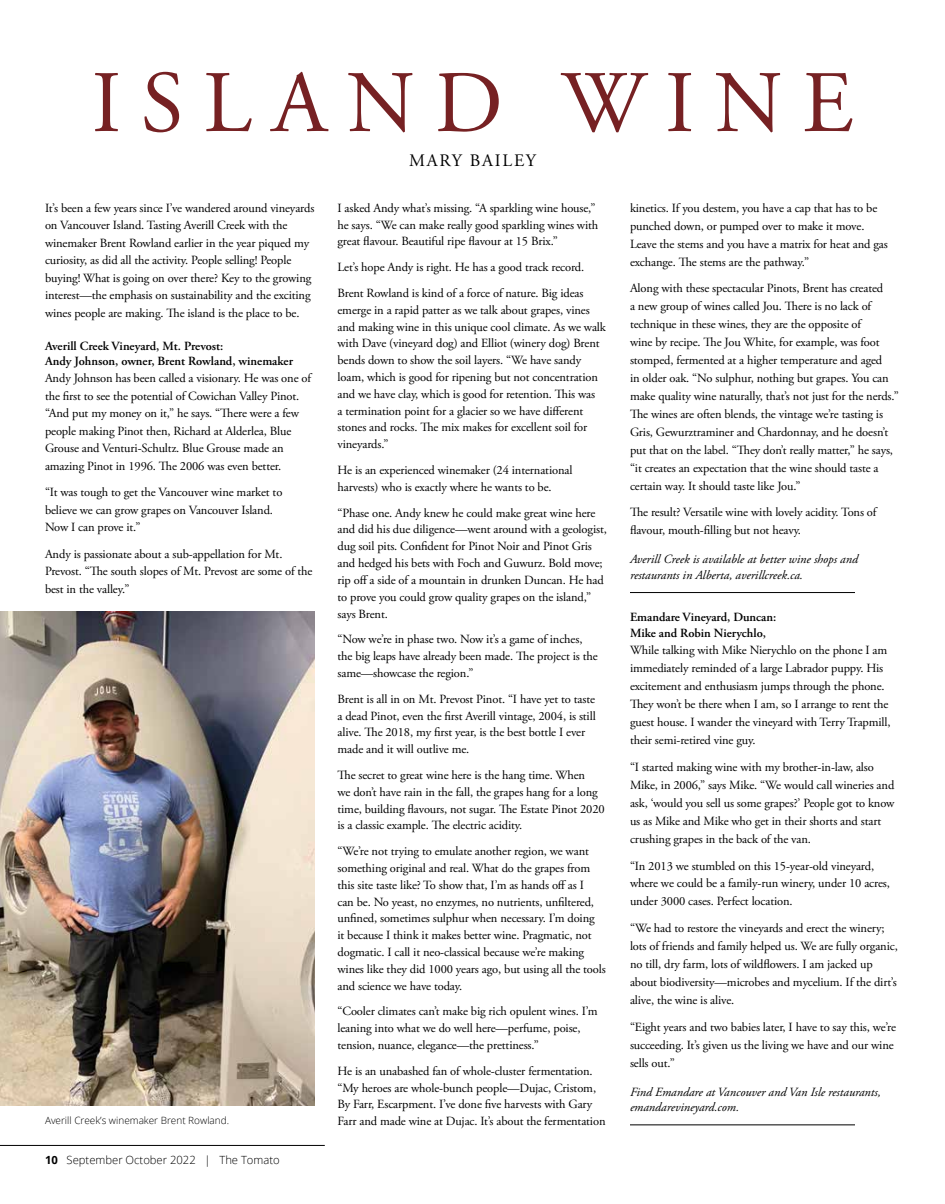
<style>
.page{position:relative;width:945px;height:1204px;background:#fff}
.page>*{position:absolute;margin:0;border:0;box-sizing:border-box;transform-origin:0 0}
.t1{font:87.5px "Adobe Garamond Pro";letter-spacing:.225em;color:#762123}
.t2{font:17.5px "Adobe Garamond Pro";letter-spacing:.105em;color:#000}
.t3{font:12.5px/16.8px "Adobe Garamond Pro";letter-spacing:-.01em;color:#000}
.t4{font:italic 12.5px/15.4px "Adobe Garamond Pro";color:#000}
.t5{font:600 12.5px/15px "Adobe Garamond Pro";color:#000}
.t6{font:300 11.25px "Open Sans";color:#000}
.t7{font:300 10px "Open Sans";color:#000}
.s1{font-weight:700}
</style>
<div class="page">
<hr style="left:0;top:1145px;width:325px;height:1px;background:#000">
<hr style="left:630px;top:592px;width:225px;height:1px;background:#000">
<hr style="left:630px;top:1124px;width:225px;height:1px;background:#000">
<img style="left:0;top:611px;width:315px;height:494px">
<h1 class="t1" style="left:92px;top:51px;width:763px">ISLAND WINE</h1>
<h2 class="t2" style="left:409px;top:150px;width:128px">MARY BAILEY</h2>
<p class="t3" style="left:45px;top:200px;width:271px;line-height:17.5px">It’s been a few years since I’ve wandered around vineyards on Vancouver Island. Tasting Averill Creek with the winemaker Brent Rowland earlier in the year piqued my curiosity, as did all the activity. People selling! People buying! What is going on over there? Key to the growing interest—the emphasis on sustainability and the exciting wines people are making. The island is the place to be.</p>
<p class="t5" style="left:45px;top:338px;width:250px">Averill Creek Vineyard, Mt. Prevost:<br>Andy Johnson, owner, Brent Rowland, winemaker</p>
<p class="t3" style="left:45px;top:370px;width:268px;line-height:17.5px">Andy Johnson has been called a visionary. He was one of the first to see the potential of Cowichan Valley Pinot. “And put my money on it,” he says. “There were a few people making Pinot then, Richard at Alderlea, Blue Grouse and Venturi-Schultz. Blue Grouse made an amazing Pinot in 1996. The 2006 was even better.</p>
<p class="t3" style="left:45px;top:484px;width:239px;line-height:17.5px">“It was tough to get the Vancouver wine market to believe we can grow grapes on Vancouver Island.<br>Now I can prove it.”</p>
<p class="t3" style="left:45px;top:546px;width:269px;line-height:17.5px">Andy is passionate about a sub-appellation for Mt.<br>Prevost. “The south slopes of Mt. Prevost are some of the best in the valley.”</p>
<p class="t7" style="left:45px;top:1113px;width:186px">Averill Creek’s winemaker Brent Rowland.</p>
<p class="t6" style="left:45px;top:1152px;width:236px"><span class="s1">10</span> September October 2022 | The Tomato</p>
<p class="t3" style="left:338px;top:200px;width:262px">I asked Andy what’s missing. “A sparkling wine house,” he says. “We can make really good sparkling wines with great flavour. Beautiful ripe flavour at 15 Brix.”</p>
<p class="t3" style="left:338px;top:255px;width:248px;line-height:25.8px">Let’s hope Andy is right. He has a good track record.<br>Brent Rowland is kind of a force of nature. Big ideas</p>
<p class="t3" style="left:338px;top:302px;width:270px">emerge in a rapid patter as we talk about grapes, vines and making wine in this unique cool climate. As we walk with Dave (vineyard dog) and Elliot (winery dog) Brent bends down to show the soil layers. “We have sandy loam, which is good for ripening but not concentration and we have clay, which is good for retention. This was<br>a termination point for a glacier so we have different stones and rocks. The mix makes for excellent soil for vineyards.”</p>
<p class="t3" style="left:338px;top:462px;width:236px">He is an experienced winemaker (24 international harvests) who is exactly where he wants to be.</p>
<p class="t3" style="left:338px;top:505px;width:271px">“Phase one. Andy knew he could make great wine here and did his due diligence—went around with a geologist, dug soil pits. Confident for Pinot Noir and Pinot Gris and hedged his bets with Foch and Guwurz. Bold move; rip off a side of a mountain in drunken Duncan. He had to prove you could grow quality grapes on the island,” says Brent.</p>
<p class="t3" style="left:338px;top:631px;width:262px">“Now we’re in phase two. Now it’s a game of inches, the big leaps have already been made. The project is the same—showcase the region.”</p>
<p class="t3" style="left:338px;top:691px;width:260px">Brent is all in on Mt. Prevost Pinot. “I have yet to taste a dead Pinot, even the first Averill vintage, 2004, is still alive. The 2018, my first year, is the best bottle I ever made and it will outlive me.</p>
<p class="t3" style="left:338px;top:767px;width:269px">The secret to great wine here is the hang time. When<br>we don’t have rain in the fall, the grapes hang for a long time, building flavours, not sugar. The Estate Pinot 2020 is a classic example. The electric acidity.</p>
<p class="t3" style="left:338px;top:843px;width:270px">“We’re not trying to emulate another region, we want something original and real. What do the grapes from this site taste like? To show that, I’m as hands off as I<br>can be. No yeast, no enzymes, no nutrients, unfiltered, unfined, sometimes sulphur when necessary. I’m doing<br>it because I think it makes better wine. Pragmatic, not dogmatic. I call it neo-classical because we’re making wines like they did 1000 years ago, but using all the tools and science we have today.</p>
<p class="t3" style="left:338px;top:1003px;width:262px">“Cooler climates can’t make big rich opulent wines. I’m leaning into what we do well here—perfume, poise, tension, nuance, elegance—the prettiness.”</p>
<p class="t3" style="left:338px;top:1063px;width:270px">He is an unabashed fan of whole-cluster fermentation. “My heroes are whole-bunch people—Dujac, Cristom, By Farr, Escarpment. I’ve done five harvests with Gary Farr and made wine at Dujac. It’s about the fermentation</p>
<p class="t3" style="left:630px;top:199px;width:259px;line-height:17.9px">kinetics. If you destem, you have a cap that has to be punched down, or pumped over to make it move.<br>Leave the stems and you have a matrix for heat and gas exchange. The stems are the pathway.”</p>
<p class="t3" style="left:630px;top:280px;width:270px;line-height:17.9px">Along with these spectacular Pinots, Brent has created<br>a new group of wines called Jou. There is no lack of technique in these wines, they are the opposite of<br>wine by recipe. The Jou White, for example, was foot stomped, fermented at a higher temperature and aged<br>in older oak. “No sulphur, nothing but grapes. You can make quality wine naturally, that’s not just for the nerds.” The wines are often blends, the vintage we’re tasting is Gris, Gewurztraminer and Chardonnay, and he doesn’t put that on the label. “They don’t really matter,” he says, “it creates an expectation that the wine should taste a certain way. It should taste like Jou.”</p>
<p class="t3" style="left:630px;top:504px;width:248px;line-height:17.9px">The result? Versatile wine with lovely acidity. Tons of flavour, mouth-filling but not heavy.</p>
<p class="t4" style="left:630px;top:552px;width:230px">Averill Creek is available at better wine shops and restaurants in Alberta, averillcreek.ca.</p>
<p class="t5" style="left:630px;top:610px;width:148px;line-height:15.4px">Emandare Vineyard, Duncan:<br>Mike and Robin Nierychlo,</p>
<p class="t3" style="left:630px;top:642px;width:262px;line-height:17.9px">While talking with Mike Nierychlo on the phone I am immediately reminded of a large Labrador puppy. His excitement and enthusiasm jumps through the phone.<br>They won’t be there when I am, so I arrange to rent the guest house. I wander the vineyard with Terry Trapmill, their semi-retired vine guy.</p>
<p class="t3" style="left:630px;top:758px;width:266px;line-height:17.9px">“I started making wine with my brother-in-law, also Mike, in 2006,” says Mike. “We would call wineries and ask, ‘would you sell us some grapes?’ People got to know us as Mike and Mike who get in their shorts and start crushing grapes in the back of the van.</p>
<p class="t3" style="left:630px;top:857px;width:261px;line-height:17.9px">“In 2013 we stumbled on this 15-year-old vineyard, where we could be a family-run winery, under 10 acres, under 3000 cases. Perfect location.</p>
<p class="t3" style="left:630px;top:920px;width:269px;line-height:17.9px">“We had to restore the vineyards and erect the winery; lots of friends and family helped us. We are fully organic, no till, dry farm, lots of wildflowers. I am jacked up about biodiversity—microbes and mycelium. If the dirt’s alive, the wine is alive.</p>
<p class="t3" style="left:630px;top:1018px;width:268px;line-height:17.9px">“Eight years and two babies later, I have to say this, we’re succeeding. It’s given us the living we have and our wine sells out.”</p>
<p class="t4" style="left:630px;top:1084px;width:252px">Find Emandare at Vancouver and Van Isle restaurants, emandarevineyard.com.</p>
</div>
